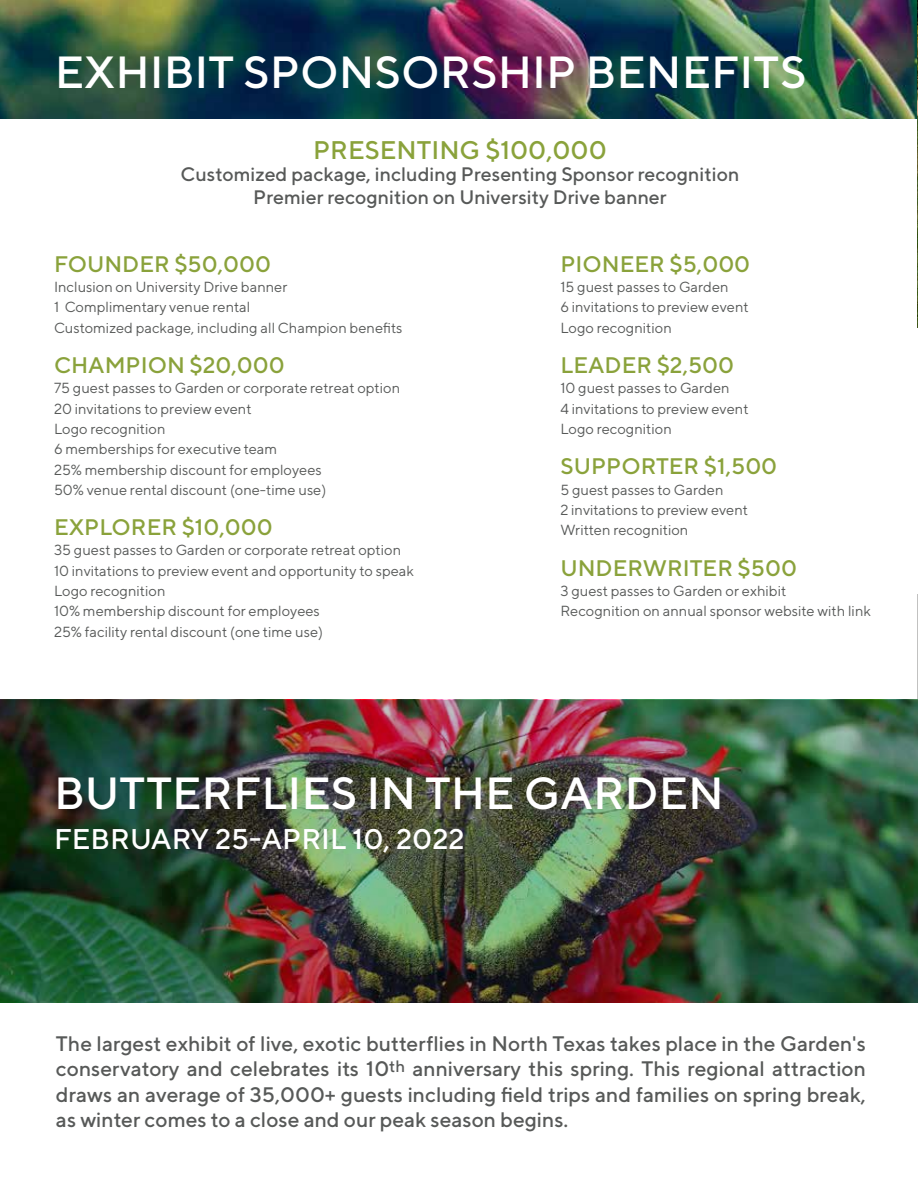
<style>
.page{position:relative;width:918px;height:1188px;background:#fff}
.page>*{position:absolute;margin:0;border:0;box-sizing:border-box;transform-origin:0 0}
.t1{font:500 45px "TT Norms";color:#fff}
.t2{font:500 28.5px "TT Norms";color:#fff}
.t3{font:500 25.5px "TT Norms";color:#8aa23b}
.t4{font:500 22.5px "TT Norms";color:#8aa23b}
.t5{font:500 21px/25.5px "TT Norms";color:#575958;text-align:justify}
.t6{font:500 19.5px/22.5px "TT Norms";color:#575958;text-align:center}
.t7{font:14.7px/20.2px "TT Norms";color:#575958}
</style>
<div class="page">
<hr style="left:917px;top:594px;width:1px;height:329px;background:#585956">
<img style="left:0;top:0;width:917px;height:119px">
<img style="left:917px;top:0;width:1px;height:328px">
<img style="left:0;top:700px;width:918px;height:302px">
<h1 class="t1" style="left:55px;top:44px;width:753px">EXHIBIT SPONSORSHIP BENEFITS</h1>
<h3 class="t3" style="left:313px;top:134px;width:295px">PRESENTING $100,000</h3>
<h3 class="t6" style="left:181px;top:163px;width:560px">Customized package, including Presenting Sponsor recognition<br>Premier recognition on University Drive banner</h3>
<h3 class="t4" style="left:54px;top:250px;width:219px">FOUNDER $50,000</h3>
<p class="t7" style="left:54px;top:277px;width:350px">Inclusion on University Drive banner<br>1 Complimentary venue rental<br>Customized package, including all Champion benefits</p>
<h3 class="t4" style="left:54px;top:351px;width:232px">CHAMPION $20,000</h3>
<p class="t7" style="left:54px;top:378px;width:348px">75 guest passes to Garden or corporate retreat option 20 invitations to preview event<br>Logo recognition<br>6 memberships for executive team<br>25% membership discount for employees<br>50% venue rental discount (one-time use)</p>
<h3 class="t4" style="left:54px;top:513px;width:220px">EXPLORER $10,000</h3>
<p class="t7" style="left:54px;top:540px;width:361px">35 guest passes to Garden or corporate retreat option 10 invitations to preview event and opportunity to speak Logo recognition<br>10% membership discount for employees<br>25% facility rental discount (one time use)</p>
<h3 class="t4" style="left:560px;top:250px;width:191px">PIONEER $5,000</h3>
<p class="t7" style="left:560px;top:277px;width:190px">15 guest passes to Garden<br>6 invitations to preview event<br>Logo recognition</p>
<h3 class="t4" style="left:560px;top:351px;width:175px">LEADER $2,500</h3>
<p class="t7" style="left:560px;top:378px;width:190px">10 guest passes to Garden<br>4 invitations to preview event<br>Logo recognition</p>
<h3 class="t4" style="left:560px;top:453px;width:218px">SUPPORTER $1,500</h3>
<p class="t7" style="left:560px;top:479px;width:189px">5 guest passes to Garden<br>2 invitations to preview event<br>Written recognition</p>
<h3 class="t4" style="left:560px;top:554px;width:238px">UNDERWRITER $500</h3>
<p class="t7" style="left:560px;top:580px;width:312px">3 guest passes to Garden or exhibit<br>Recognition on annual sponsor website with link</p>
<h1 class="t1" style="left:54px;top:765px;width:672px">BUTTERFLIES IN THE GARDEN</h1>
<h2 class="t2" style="left:54px;top:821px;width:412px">FEBRUARY 25-APRIL 10, 2022</h2>
<p class="t5" style="left:56px;top:1030px;width:812px">The largest exhibit of live, exotic butterflies in North Texas takes place in the Garden's conservatory and celebrates its 10<sup>th</sup> anniversary this spring. This regional attraction draws an average of 35,000+ guests including field trips and families on spring break, as winter comes to a close and our peak season begins.</p>
</div>
